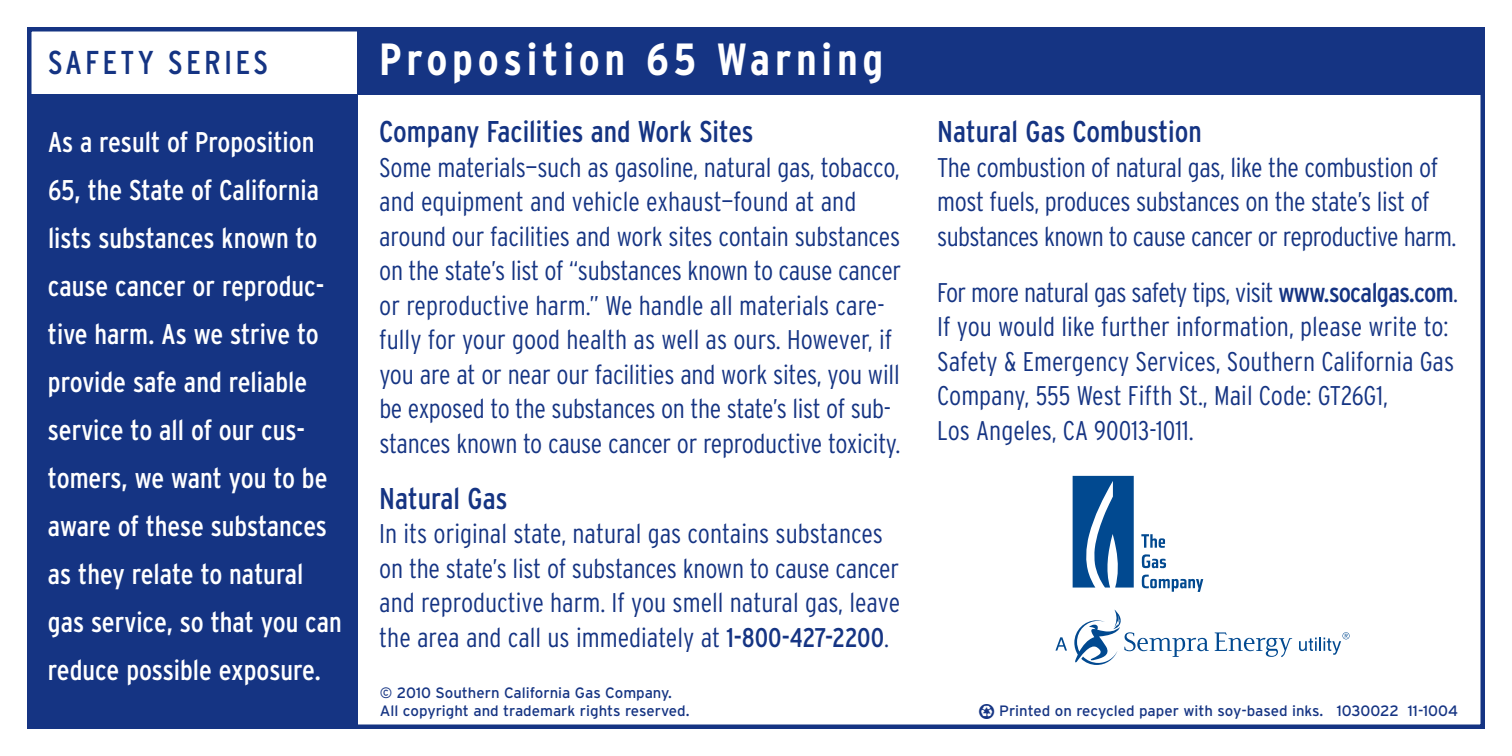
<style>
.page{position:relative;width:1512px;height:756px;background:#fff}
.page>*{position:absolute;margin:0;border:0;box-sizing:border-box;transform-origin:0 0}
.t1{font:700 condensed 45px "Interstate";letter-spacing:.105em;color:#fff}
.t2{font:condensed 33px "Interstate";letter-spacing:.1em;color:#153483}
.t3{font:condensed 30px "Interstate";color:#153483}
.t4{font:condensed 28.5px/48px "Interstate";color:#fff}
.t5{font:300 condensed 27px/34.5px "Interstate";letter-spacing:-.01em;color:#153483}
.t6{font:15px/18px "Interstate";color:#153483}
.s1{font-weight:400}
.s2{font-family:"Recycle"}
</style>
<div class="page">
<div style="left:27px;top:94px;width:331px;height:635px;background:#153483"></div>
<div style="left:358px;top:27px;width:1127px;height:67px;background:#153483"></div>
<svg style="left:1073px;top:476px;width:61px;height:112px"></svg>
<svg style="left:1141px;top:534px;width:24px;height:14px"></svg>
<svg style="left:1142px;top:554px;width:24px;height:14px"></svg>
<svg style="left:1142px;top:574px;width:61px;height:18px"></svg>
<svg style="left:1055px;top:637px;width:12px;height:14px"></svg>
<svg style="left:1074px;top:610px;width:135px;height:55px"></svg>
<svg style="left:1215px;top:632px;width:77px;height:25px"></svg>
<svg style="left:1299px;top:632px;width:51px;height:23px"></svg>
<p class="t2" style="left:48px;top:44px;width:222px">SAFETY SERIES</p>
<h1 class="t1" style="left:379px;top:33px;width:506px">Proposition 65 Warning</h1>
<p class="t3" style="left:379px;top:114px;width:376px">Company Facilities and Work Sites</p>
<p class="t5" style="left:379px;top:150px;width:523px">Some materials—such as gasoline, natural gas, tobacco, and equipment and vehicle exhaust—found at and around our facilities and work sites contain substances on the state’s list of “substances known to cause cancer or reproductive harm.” We handle all materials care&shy;fully for your good health as well as ours. However, if you are at or near our facilities and work sites, you will be exposed to the substances on the state’s list of sub&shy;stances known to cause cancer or reproductive toxicity.</p>
<p class="t3" style="left:379px;top:481px;width:130px">Natural Gas</p>
<p class="t5" style="left:379px;top:517px;width:523px">In its original state, natural gas contains substances on the state’s list of substances known to cause cancer and reproductive harm. If you smell natural gas, leave the area and call us immediately at <span class="s1">1-800-427-2200</span>.</p>
<p class="t4" style="left:48px;top:118px;width:296px">As a result of Proposition<br>65, the State of California lists substances known to cause cancer or reproduc&shy;tive harm. As we strive to provide safe and reliable service to all of our cus&shy;tomers, we want you to be aware of these substances as they relate to natural gas service, so that you can reduce possible exposure.</p>
<p class="t6" style="left:380px;top:684px;width:311px">© 2010 Southern California Gas Company.<br>All copyright and trademark rights reserved.</p>
<p class="t3" style="left:937px;top:114px;width:266px">Natural Gas Combustion</p>
<p class="t5" style="left:937px;top:150px;width:521px">The combustion of natural gas, like the combustion of most fuels, produces substances on the state’s list of substances known to cause cancer or reproductive harm.</p>
<p class="t5" style="left:937px;top:275px;width:522px">For more natural gas safety tips, visit <span class="s1">www.socalgas.com</span>.<br>If you would like further information, please write to:<br>Safety &amp; Emergency Services, Southern California Gas Company, 555 West Fifth St., Mail Code: GT26G1,<br>Los Angeles, CA 90013-1011.</p>
<p class="t6" style="left:979px;top:702px;width:481px"><span class="s2">E</span> Printed on recycled paper with soy-based inks. 1030022 11-1004</p>
</div>
